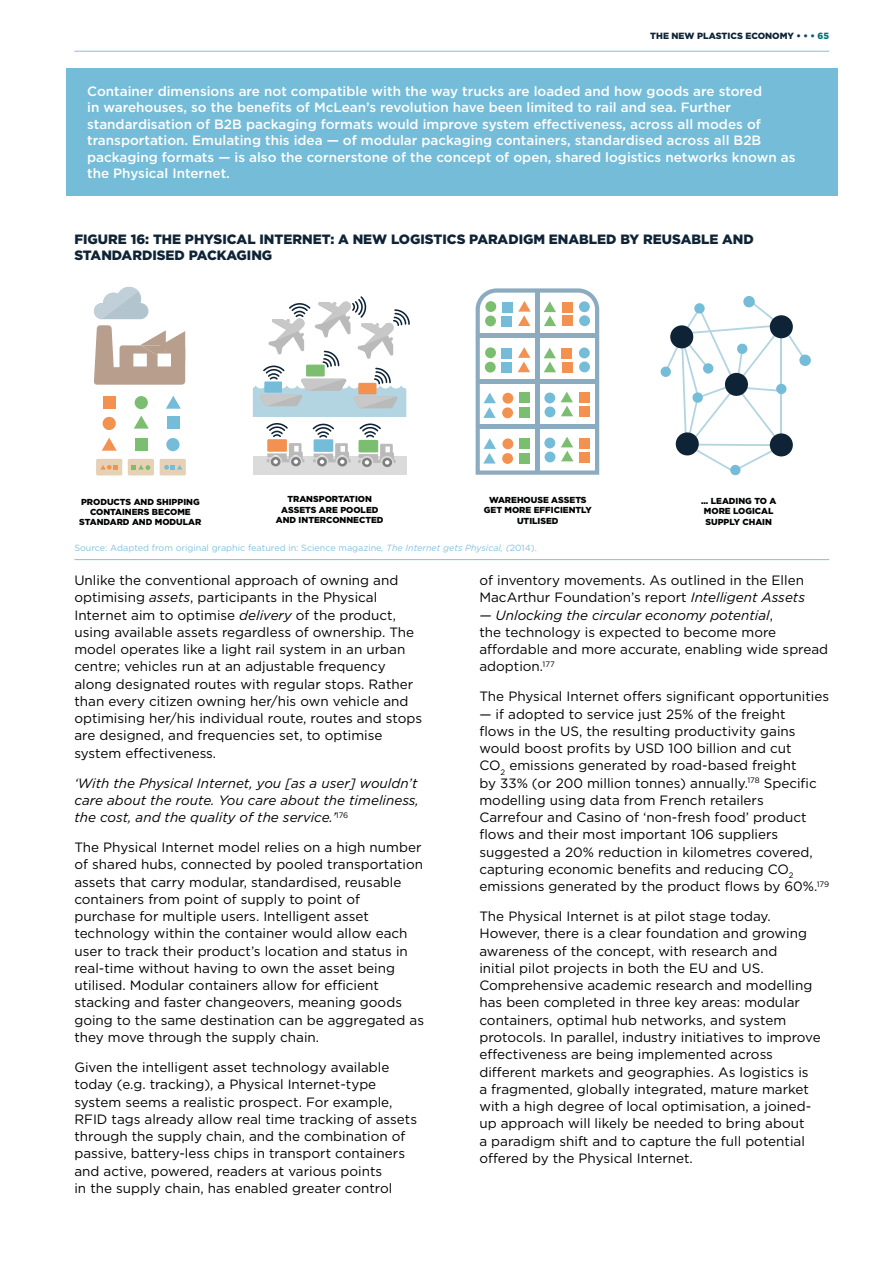
<style>
.page{position:relative;width:893px;height:1263px;background:#fff}
.page>*{position:absolute;margin:0;border:0;box-sizing:border-box;transform-origin:0 0}
.t1{font:13.5px/17.2px "Gotham";color:#000}
.t2{font:500 13.5px/16.5px "Gotham";color:#fff}
.t3{font:italic 13.5px/17.2px "Gotham";color:#000;text-align:justify}
.t4{font:900 13.5px/16.2px "Gotham";color:#0e2436}
.t5{font:9px "Gotham";color:#82c2db}
.t6{font:900 9px "Gotham";color:#0e2436}
.t7{font:900 8.7px/10.5px "Gotham";color:#010202;text-align:center}
.s1{color:#163750}
.s2{color:#1b4261}
.s3{color:#006071}
.s4{color:#007580}
.s5{font-style:italic}
</style>
<div class="page">
<hr style="left:74px;top:51px;width:755px;height:1px;background:#82c2db">
<div style="left:66px;top:68px;width:772px;height:127px;background:#75bcd8"></div>
<div style="left:253px;top:456px;width:154px;height:18px;background:#dbdbdb"></div>
<svg style="left:94px;top:287px;width:54px;height:32px"></svg>
<svg style="left:94px;top:325px;width:91px;height:60px"></svg>
<div style="left:135px;top:396px;width:13px;height:13px;background:#7cbe70;border-radius:50%"></div>
<div style="left:103px;top:417px;width:13px;height:13px;background:#f39150;border-radius:50%"></div>
<div style="left:166px;top:438px;width:14px;height:13px;background:#75bcd8;border-radius:50%"></div>
<div style="left:103px;top:396px;width:13px;height:13px;background:#f39150"></div>
<div style="left:167px;top:416px;width:13px;height:13px;background:#75bcd8"></div>
<div style="left:135px;top:438px;width:13px;height:12px;background:#7cbe70"></div>
<svg style="left:166px;top:396px;width:15px;height:13px"></svg>
<svg style="left:134px;top:416px;width:15px;height:13px"></svg>
<svg style="left:102px;top:438px;width:15px;height:13px"></svg>
<div style="left:271px;top:457px;width:10px;height:9px;background:#7f7f80;border-radius:50%"></div>
<svg style="left:291px;top:457px;width:10px;height:9px"></svg>
<svg style="left:267px;top:443px;width:37px;height:21px"></svg>
<div style="left:267px;top:439px;width:20px;height:13px;background:#f39150"></div>
<div style="left:317px;top:457px;width:10px;height:9px;background:#7f7f80;border-radius:50%"></div>
<div style="left:337px;top:457px;width:10px;height:9px;background:#7f7f80;border-radius:50%"></div>
<svg style="left:362px;top:458px;width:10px;height:9px"></svg>
<svg style="left:382px;top:458px;width:10px;height:9px"></svg>
<svg style="left:358px;top:444px;width:38px;height:20px"></svg>
<div style="left:359px;top:440px;width:19px;height:12px;background:#7cbe70"></div>
<svg style="left:313px;top:424px;width:38px;height:40px"></svg>
<div style="left:96px;top:459px;width:26px;height:16px;background:#e6d1b5;border-radius:2px"></div>
<div style="left:128px;top:459px;width:26px;height:16px;background:#e6d1b5;border-radius:2px"></div>
<div style="left:160px;top:459px;width:26px;height:16px;background:#e6d1b5;border-radius:2px"></div>
<svg style="left:164px;top:465px;width:18px;height:5px"></svg>
<svg style="left:131px;top:465px;width:19px;height:5px"></svg>
<svg style="left:100px;top:465px;width:18px;height:5px"></svg>
<svg style="left:476px;top:288px;width:123px;height:187px"></svg>
<svg style="left:266px;top:423px;width:22px;height:14px"></svg>
<svg style="left:359px;top:423px;width:22px;height:15px"></svg>
<svg style="left:253px;top:296px;width:157px;height:121px"></svg>
<div style="left:661px;top:367px;width:10px;height:10px;background:#75bcd8;border-radius:50%"></div>
<svg style="left:665px;top:303px;width:140px;height:171px"></svg>
<div style="left:799px;top:355px;width:12px;height:11px;background:#75bcd8;border-radius:50%"></div>
<div style="left:743px;top:296px;width:12px;height:11px;background:#75bcd8;border-radius:50%"></div>
<hr style="left:74px;top:559px;width:755px;height:1px;background:#82c2db">
<p class="t6" style="left:650px;top:30px;width:180px">THE NEW PLASTICS ECONOMY <span class="s1">•</span> <span class="s2">•</span> <span class="s3">•</span> <span class="s4">65</span></p>
<p class="t2" style="left:87px;top:83px;width:710px">Container dimensions are not compatible with the way trucks are loaded and how goods are stored<br>in warehouses, so the benefits of McLean’s revolution have been limited to rail and sea. Further standardisation of B2B packaging formats would improve system effectiveness, across all modes of transportation. Emulating this idea — of modular packaging containers, standardised across all B2B packaging formats — is also the cornerstone of the concept of open, shared logistics networks known as the Physical Internet.</p>
<p class="t4" style="left:74px;top:231px;width:681px">FIGURE 16: THE PHYSICAL INTERNET: A NEW LOGISTICS PARADIGM ENABLED BY REUSABLE AND<br>STANDARDISED PACKAGING</p>
<p class="t7" style="left:79px;top:496px;width:124px">PRODUCTS AND SHIPPING<br>CONTAINERS BECOME<br>STANDARD AND MODULAR</p>
<p class="t7" style="left:276px;top:494px;width:109px">TRANSPORTATION<br>ASSETS ARE POOLED<br>AND INTERCONNECTED</p>
<p class="t7" style="left:484px;top:494px;width:110px">WAREHOUSE ASSETS<br>GET MORE EFFICIENTLY<br>UTILISED</p>
<p class="t5" style="left:74px;top:542px;width:464px">Source: Adapted from original graphic featured in: Science magazine<span class="s5">, The Internet gets Physical, (</span>2014).</p>
<p class="t1" style="left:74px;top:571px;width:349px">Unlike the conventional approach of owning and optimising <span class="s5">assets</span>, participants in the Physical Internet aim to optimise <span class="s5">delivery</span> of the product, using available assets regardless of ownership. The model operates like a light rail system in an urban centre; vehicles run at an adjustable frequency along designated routes with regular stops. Rather than every citizen owning her/his own vehicle and optimising her/his individual route, routes and stops are designed, and frequencies set, to optimise system effectiveness.</p>
<p class="t3" style="left:74px;top:774px;width:346px">‘With the Physical Internet, you [as a user] wouldn’t care about the route. You care about the timeliness, the cost, and the quality of the service.’<sup>176</sup></p>
<p class="t1" style="left:74px;top:838px;width:351px">The Physical Internet model relies on a high number of shared hubs, connected by pooled transportation assets that carry modular, standardised, reusable containers from point of supply to point of purchase for multiple users. Intelligent asset technology within the container would allow each user to track their product’s location and status in real-time without having to own the asset being utilised. Modular containers allow for efficient stacking and faster changeovers, meaning goods going to the same destination can be aggregated as they move through the supply chain.</p>
<p class="t1" style="left:74px;top:1058px;width:344px">Given the intelligent asset technology available today (e.g. tracking), a Physical Internet-type system seems a realistic prospect. For example, RFID tags already allow real time tracking of assets through the supply chain, and the combination of passive, battery-less chips in transport containers and active, powered, readers at various points<br>in the supply chain, has enabled greater control</p>
<p class="t7" style="left:701px;top:495px;width:77px">... LEADING TO A<br>MORE LOGICAL<br>SUPPLY CHAIN</p>
<p class="t1" style="left:479px;top:571px;width:327px">of inventory movements. As outlined in the Ellen<br>MacArthur Foundation’s report <span class="s5">Intelligent Assets</span></p>
<p class="t1" style="left:479px;top:606px;width:350px"><span class="s5">— Unlocking the circular economy potential</span>,<br>the technology is expected to become more affordable and more accurate, enabling wide spread adoption.<sup>177</sup></p>
<p class="t1" style="left:479px;top:688px;width:351px">The Physical Internet offers significant opportunities</p>
<p class="t1" style="left:479px;top:705px;width:351px">— if adopted to service just 25% of the freight<br>flows in the US, the resulting productivity gains would boost profits by USD 100 billion and cut<br>CO<sub>2</sub> emissions generated by road-based freight<br>by 33% (or 200 million tonnes) annually.<sup>178</sup> Specific modelling using data from French retailers Carrefour and Casino of ‘non-fresh food’ product flows and their most important 106 suppliers suggested a 20% reduction in kilometres covered, capturing economic benefits and reducing CO<sub>2 </sub>emissions generated by the product flows by 60%.<sup>179</sup></p>
<p class="t1" style="left:479px;top:907px;width:343px">The Physical Internet is at pilot stage today.<br>However, there is a clear foundation and growing awareness of the concept, with research and<br>initial pilot projects in both the EU and US.<br>Comprehensive academic research and modelling has been completed in three key areas: modular containers, optimal hub networks, and system protocols. In parallel, industry initiatives to improve effectiveness are being implemented across different markets and geographies. As logistics is<br>a fragmented, globally integrated, mature market with a high degree of local optimisation, a joined&shy;up approach will likely be needed to bring about<br>a paradigm shift and to capture the full potential offered by the Physical Internet.</p>
</div>
